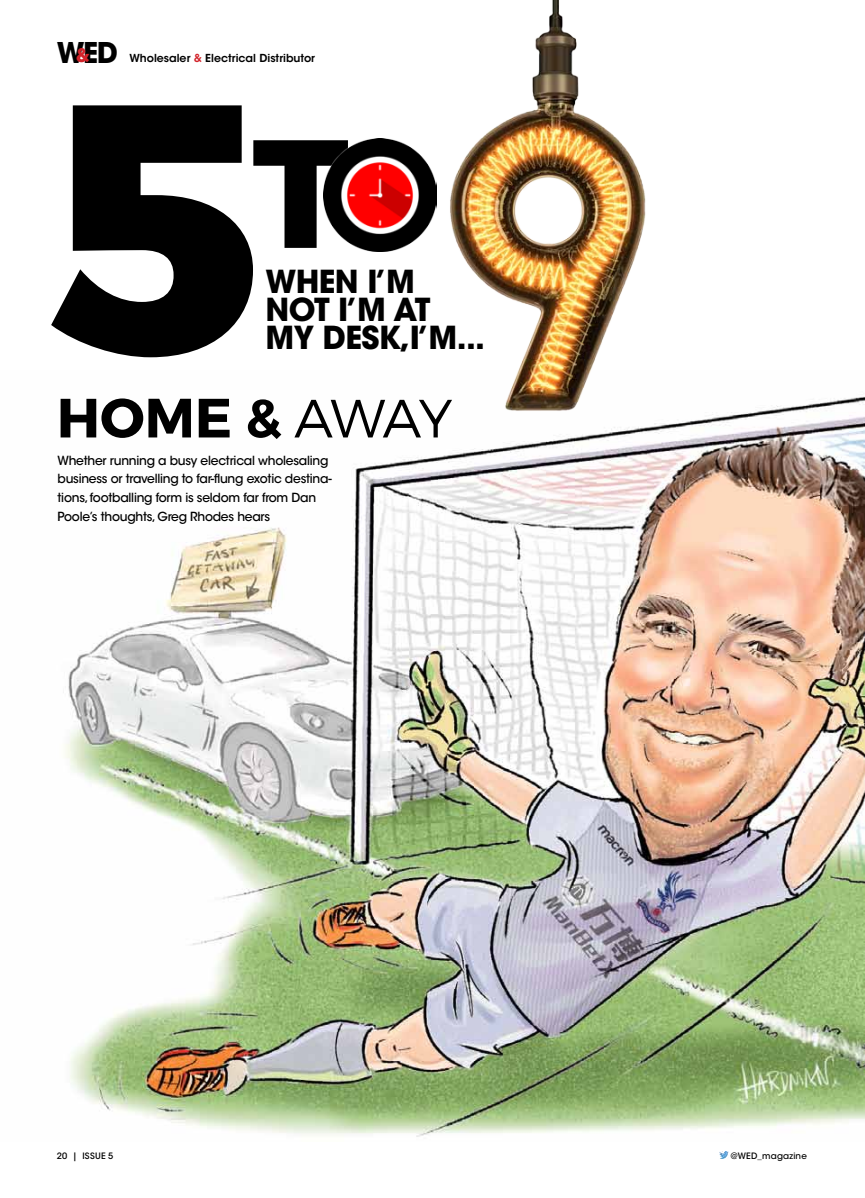
<style>
.page{position:relative;width:865px;height:1198px;background:#fff}
.page>*{position:absolute;margin:0;border:0;box-sizing:border-box;transform-origin:0 0}
.t1{font:800 354.75px "Montserrat";color:#000}
.t2{font:800 153.5px "Montserrat";color:#000}
.t3{font:700 55.25px "Montserrat";color:#000}
.t4{font:700 31.5px/28.1px "ITC Avant Garde Std";letter-spacing:-.02em;color:#000}
.t5{font:700 28.38px "ITC Avant Garde Std";color:#000}
.t6{font:500 12.5px/18.8px "ITC Avant Garde Std";letter-spacing:-.02em;color:#000}
.t7{font:600 11px "ITC Avant Garde Std";color:#000}
.t8{font:500 8.75px "ITC Avant Garde Std";letter-spacing:.025em;color:#000}
.s1{font-size:18.62px;color:#d2232a}
.s2{color:#d2232a}
.s3{font-size:53.75px}
.s4{font-weight:300;font-size:53.75px}
</style>
<div class="page">
<img style="left:65px;top:397px;width:800px;height:740px">
<svg style="left:720px;top:1151px;width:8px;height:7px"></svg>
<img style="left:323px;top:138px;width:114px;height:114px">
<img style="left:440px;top:0;width:217px;height:424px">
<h3 class="t5" style="left:57px;top:34px;width:44px">W<span class="s1">&amp;</span>ED</h3>
<p class="t7" style="left:129px;top:51px;width:187px">Wholesaler <span class="s2">&amp;</span> Electrical Distributor</p>
<h1 class="t1" style="left:48px;top:7px;width:216px">5</h1>
<h2 class="t2" style="left:252px;top:98px;width:98px">T</h2>
<h3 class="t4" style="left:265px;top:267px;width:221px">WHEN I’M<br>NOT I’M AT<br>MY DESK,I’M...</h3>
<h3 class="t3" style="left:57px;top:383px;width:397px">HOME <span class="s3">&amp;</span> <span class="s4">AWAY</span></h3>
<p class="t6" style="left:58px;top:451px;width:276px">Whether running a busy electrical wholesaling business or travelling to far-flung exotic destina&shy;tions, footballing form is seldom far from Dan Poole’s thoughts, Greg Rhodes hears</p>
<p class="t8" style="left:57px;top:1150px;width:58px">20 | ISSUE 5</p>
<p class="t8" style="left:731px;top:1150px;width:77px">@WED_magazine</p>
</div>
